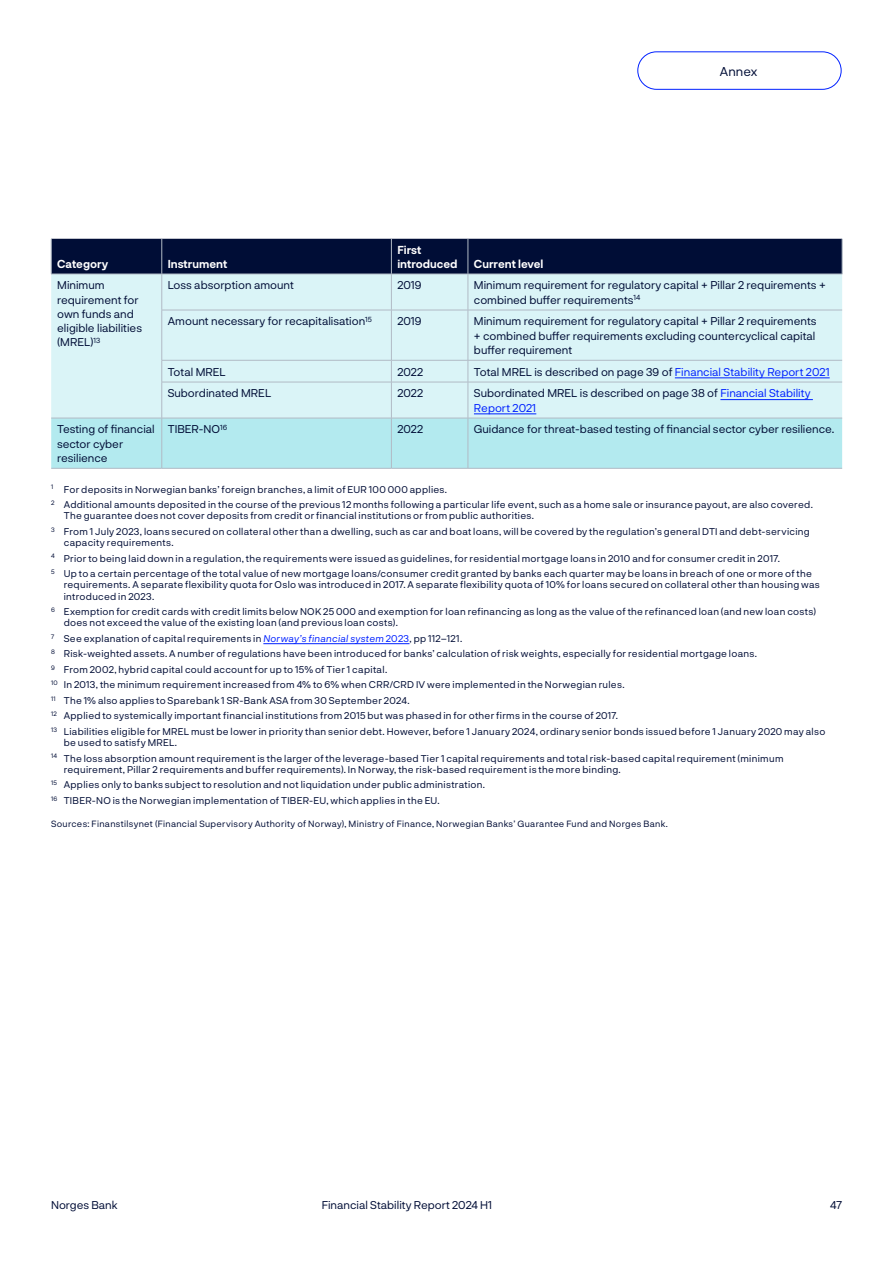
<style>
.page{position:relative;width:893px;height:1263px;background:#fff}
.page>*{position:absolute;margin:0;border:0;box-sizing:border-box;transform-origin:0 0}
.t1{font:12.75px "Norges Bank";color:#000d36}
.Tabell_Venstre{font:11.25px/14.2px "Norges Bank";color:#000d36}
.Tabellheader_Venstre_Hvit{font:700 11.25px/14.2px "Norges Bank";color:#fff}
.Tabell_Fotnote{font:9.75px/11.2px "Norges Bank";letter-spacing:.03em;color:#000d36}
.Tabell_Fotnote_Siste{font:9.75px "Norges Bank";letter-spacing:.03em;color:#000d36}
.Figur_Kilde{font:9px "Norges Bank";letter-spacing:.035em;color:#000d36}
.s1{color:#0021ff}
.s2{font-style:italic;color:#0021ff}
</style>
<div class="page">
<div style="left:637px;top:51px;width:204px;height:39px;border:1px solid #0021ff;border-radius:19px"></div>
<hr style="left:263px;top:643px;width:146px;height:1px;background:#0021ff">
<div style="left:52px;top:239px;width:790px;height:35px;background:#000d36"></div>
<div style="left:51px;top:275px;width:791px;height:143px;background:#daf4f7"></div>
<div style="left:51px;top:419px;width:791px;height:49px;background:#b3eaef"></div>
<hr style="left:162px;top:239px;width:1px;height:35px;background:#b1bac5">
<hr style="left:391px;top:239px;width:1px;height:35px;background:#b1bac5">
<hr style="left:468px;top:239px;width:1px;height:35px;background:#b1bac5">
<hr style="left:391px;top:274px;width:1px;height:36px;background:#b1bac5">
<hr style="left:162px;top:310px;width:229px;height:1px;background:#b1bac5">
<hr style="left:391px;top:310px;width:77px;height:1px;background:#b1bac5">
<hr style="left:391px;top:310px;width:1px;height:50px;background:#b1bac5">
<hr style="left:468px;top:310px;width:374px;height:1px;background:#b1bac5">
<hr style="left:162px;top:360px;width:229px;height:1px;background:#b1bac5">
<hr style="left:391px;top:360px;width:77px;height:1px;background:#b1bac5">
<svg style="left:391px;top:361px;width:1px;height:21px"></svg>
<hr style="left:468px;top:360px;width:374px;height:1px;background:#b1bac5">
<hr style="left:162px;top:382px;width:229px;height:1px;background:#b1bac5">
<hr style="left:391px;top:382px;width:77px;height:1px;background:#b1bac5">
<hr style="left:391px;top:382px;width:1px;height:36px;background:#b1bac5">
<hr style="left:468px;top:382px;width:374px;height:1px;background:#b1bac5">
<hr style="left:391px;top:418px;width:1px;height:50px;background:#b1bac5">
<hr style="left:51px;top:239px;width:1px;height:35px;background:#b1bac5">
<hr style="left:842px;top:239px;width:1px;height:35px;background:#b1bac5">
<hr style="left:51px;top:274px;width:111px;height:1px;background:#b1bac5">
<hr style="left:162px;top:274px;width:229px;height:1px;background:#b1bac5">
<hr style="left:391px;top:274px;width:77px;height:1px;background:#b1bac5">
<hr style="left:468px;top:274px;width:374px;height:1px;background:#b1bac5">
<hr style="left:162px;top:468px;width:229px;height:1px;background:#b1bac5">
<hr style="left:391px;top:468px;width:77px;height:1px;background:#b1bac5">
<hr style="left:468px;top:418px;width:1px;height:50px;background:#b1bac5">
<hr style="left:468px;top:468px;width:374px;height:1px;background:#b1bac5">
<hr style="left:162px;top:418px;width:1px;height:50px;background:#b1bac5">
<hr style="left:51px;top:468px;width:111px;height:1px;background:#b1bac5">
<hr style="left:468px;top:418px;width:374px;height:1px;background:#b1bac5">
<hr style="left:468px;top:274px;width:1px;height:36px;background:#b1bac5">
<hr style="left:468px;top:310px;width:1px;height:50px;background:#b1bac5">
<svg style="left:468px;top:361px;width:1px;height:21px"></svg>
<hr style="left:468px;top:382px;width:1px;height:36px;background:#b1bac5">
<hr style="left:162px;top:418px;width:229px;height:1px;background:#b1bac5">
<hr style="left:391px;top:418px;width:77px;height:1px;background:#b1bac5">
<hr style="left:162px;top:274px;width:1px;height:36px;background:#b1bac5">
<hr style="left:162px;top:310px;width:1px;height:50px;background:#b1bac5">
<svg style="left:162px;top:361px;width:1px;height:21px"></svg>
<hr style="left:162px;top:382px;width:1px;height:36px;background:#b1bac5">
<hr style="left:51px;top:418px;width:111px;height:1px;background:#b1bac5">
<hr style="left:675px;top:377px;width:155px;height:1px;background:#0021ff">
<hr style="left:720px;top:399px;width:93px;height:1px;background:#0021ff">
<hr style="left:474px;top:413px;width:62px;height:1px;background:#0021ff">
<p class="Tabellheader_Venstre_Hvit" style="left:57px;top:256px;width:53px">Category</p>
<p class="Tabellheader_Venstre_Hvit" style="left:168px;top:256px;width:61px">Instrument</p>
<p class="Tabellheader_Venstre_Hvit" style="left:397px;top:242px;width:62px">First introduced</p>
<p class="Tabellheader_Venstre_Hvit" style="left:474px;top:256px;width:71px">Current level</p>
<h1 class="t1" style="left:720px;top:62px;width:39px">Annex</h1>
<p class="Tabell_Venstre" style="left:57px;top:278px;width:86px">Minimum requirement for own funds and eligible liabilities (MREL)<sup>13</sup></p>
<p class="Tabell_Venstre" style="left:168px;top:278px;width:128px">Loss absorption amount</p>
<p class="Tabell_Venstre" style="left:397px;top:278px;width:26px">2019</p>
<p class="Tabell_Venstre" style="left:474px;top:278px;width:353px">Minimum requirement for regulatory capital + Pillar 2 requirements + combined buffer requirements<sup>14</sup></p>
<p class="Tabell_Venstre" style="left:168px;top:314px;width:206px">Amount necessary for recapitalisation<sup>15</sup></p>
<p class="Tabell_Venstre" style="left:397px;top:314px;width:26px">2019</p>
<p class="Tabell_Venstre" style="left:474px;top:314px;width:344px;text-align:justify">Minimum requirement for regulatory capital + Pillar 2 requirements + combined buffer requirements excluding countercyclical capital buffer requirement</p>
<p class="Tabell_Venstre" style="left:168px;top:364px;width:59px">Total MREL</p>
<p class="Tabell_Venstre" style="left:397px;top:364px;width:27px">2022</p>
<p class="Tabell_Venstre" style="left:474px;top:364px;width:357px">Total MREL is described on page 39 of <span class="s1">Financial Stability Report 2021</span></p>
<p class="Tabell_Venstre" style="left:168px;top:386px;width:105px">Subordinated MREL</p>
<p class="Tabell_Venstre" style="left:397px;top:386px;width:27px">2022</p>
<p class="Tabell_Venstre" style="left:474px;top:386px;width:338px">Subordinated MREL is described on page 38 of <span class="s1">Financial Stability<br>Report 2021</span></p>
<p class="Tabell_Venstre" style="left:57px;top:422px;width:99px">Testing of financial sector cyber resilience</p>
<p class="Tabell_Venstre" style="left:168px;top:422px;width:61px">TIBER-NO<sup>16</sup></p>
<p class="Tabell_Venstre" style="left:397px;top:422px;width:27px">2022</p>
<p class="Tabell_Venstre" style="left:474px;top:422px;width:362px">Guidance for threat-based testing of financial sector cyber resilience.</p>
<p class="Tabell_Fotnote" style="left:51px;top:483px;width:398px"><sup>1</sup> For deposits in Norwegian banks’ foreign branches, a limit of EUR 100 000 applies.</p>
<p class="Tabell_Fotnote" style="left:64px;top:498px;width:751px;text-indent:-13px"><sup>2</sup> Additional amounts deposited in the course of the previous 12 months following a particular life event, such as a home sale or insurance payout, are also covered.<br>The guarantee does not cover deposits from credit or financial institutions or from public authorities.</p>
<p class="Tabell_Fotnote" style="left:64px;top:525px;width:747px;text-indent:-13px"><sup>3</sup> From 1 July 2023, loans secured on collateral other than a dwelling, such as car and boat loans, will be covered by the regulation’s general DTI and debt-servicing capacity requirements.</p>
<p class="Tabell_Fotnote" style="left:51px;top:552px;width:730px"><sup>4</sup> Prior to being laid down in a regulation, the requirements were issued as guidelines, for residential mortgage loans in 2010 and for consumer credit in 2017.</p>
<p class="Tabell_Fotnote" style="left:64px;top:567px;width:758px;text-indent:-13px"><sup>5</sup> Up to a certain percentage of the total value of new mortgage loans/consumer credit granted by banks each quarter may be loans in breach of one or more of the requirements. A separate flexibility quota for Oslo was introduced in 2017. A separate flexibility quota of 10% for loans secured on collateral other than housing was introduced in 2023.</p>
<p class="Tabell_Fotnote" style="left:64px;top:605px;width:754px;text-indent:-13px"><sup>6</sup> Exemption for credit cards with credit limits below NOK 25 000 and exemption for loan refinancing as long as the value of the refinanced loan (and new loan costs) does not exceed the value of the existing loan (and previous loan costs).</p>
<p class="Tabell_Fotnote" style="left:51px;top:632px;width:413px"><sup>7</sup> See explanation of capital requirements in <span class="s2">Norway’s financial system</span> <span class="s1">2023</span>, pp 112–121.</p>
<p class="Tabell_Fotnote" style="left:51px;top:648px;width:708px"><sup>8</sup> Risk-weighted assets. A number of regulations have been introduced for banks’ calculation of risk weights, especially for residential mortgage loans.</p>
<p class="Tabell_Fotnote" style="left:51px;top:663px;width:338px"><sup>9</sup> From 2002, hybrid capital could account for up to 15% of Tier 1 capital.</p>
<p class="Tabell_Fotnote" style="left:51px;top:679px;width:575px"><sup>10</sup> In 2013, the minimum requirement increased from 4% to 6% when CRR/CRD IV were implemented in the Norwegian rules.</p>
<p class="Tabell_Fotnote" style="left:51px;top:694px;width:360px"><sup>11</sup> The 1% also applies to Sparebank 1 SR-Bank ASA from 30 September 2024.</p>
<p class="Tabell_Fotnote" style="left:51px;top:710px;width:569px"><sup>12</sup> Applied to systemically important financial institutions from 2015 but was phased in for other firms in the course of 2017.</p>
<p class="Tabell_Fotnote" style="left:64px;top:725px;width:763px;text-indent:-13px"><sup>13</sup> Liabilities eligible for MREL must be lower in priority than senior debt. However, before 1 January 2024, ordinary senior bonds issued before 1 January 2020 may also be used to satisfy MREL.</p>
<p class="Tabell_Fotnote" style="left:64px;top:752px;width:721px;text-indent:-13px"><sup>14</sup> The loss absorption amount requirement is the larger of the leverage-based Tier 1 capital requirements and total risk-based capital requirement (minimum requirement, Pillar 2 requirements and buffer requirements). In Norway, the risk-based requirement is the more binding.</p>
<p class="Tabell_Fotnote" style="left:51px;top:779px;width:436px"><sup>15</sup> Applies only to banks subject to resolution and not liquidation under public administration.</p>
<p class="Tabell_Fotnote_Siste" style="left:51px;top:793px;width:390px"><sup>16</sup> TIBER-NO is the Norwegian implementation of TIBER-EU, which applies in the EU.</p>
<p class="Figur_Kilde" style="left:51px;top:818px;width:618px">Sources: Finanstilsynet (Financial Supervisory Authority of Norway), Ministry of Finance, Norwegian Banks’ Guarantee Fund and Norges Bank.</p>
<p class="Tabell_Venstre" style="left:51px;top:1198px;width:68px">Norges Bank</p>
<p class="Tabell_Venstre" style="left:322px;top:1198px;width:172px">Financial Stability Report 2024 H1</p>
<p class="Tabell_Venstre" style="left:830px;top:1198px;width:13px">47</p>
</div>
